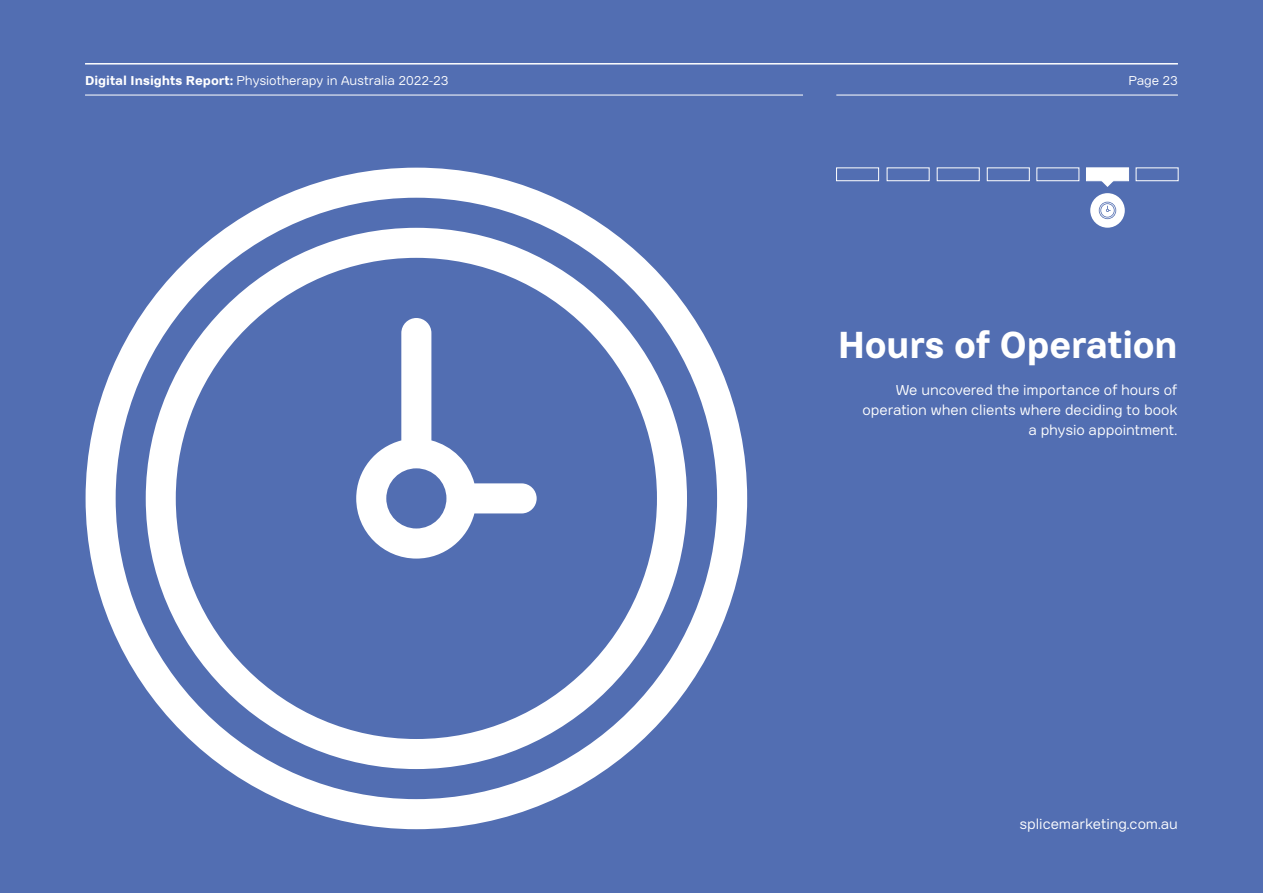
<style>
.page{position:relative;width:1263px;height:893px;background:#526eb2}
.page>*{position:absolute;margin:0;border:0;box-sizing:border-box;transform-origin:0 0}
.t1{font:700 37.5px "Kana Sans";letter-spacing:-.005em;color:#fff;scale:.95 1}
.BC_9_5pt{font:14.25px/20.2px "Kana Sans";letter-spacing:-.005em;color:#fff;text-align:right}
.t2{font:12.75px "Kana Sans";color:#fff}
.s1{font-weight:700}
</style>
<div class="page">
<hr style="left:85px;top:63px;width:1093px;height:2px;background:#fff">
<hr style="left:836px;top:95px;width:342px;height:1px;background:#fff">
<hr style="left:85px;top:95px;width:718px;height:1px;background:#fff">
<svg style="left:86px;top:168px;width:661px;height:661px"></svg>
<div style="left:1090px;top:193px;width:35px;height:35px;background:#fff;border-radius:50%"></div>
<svg style="left:1101px;top:181px;width:13px;height:6px"></svg>
<div style="left:1086px;top:168px;width:43px;height:13px;background:#fff;border:1px solid #fff"></div>
<div style="left:836px;top:168px;width:43px;height:13px;border:1px solid #fff"></div>
<div style="left:987px;top:168px;width:42px;height:13px;border:1px solid #fff"></div>
<div style="left:1037px;top:168px;width:42px;height:13px;border:1px solid #fff"></div>
<div style="left:1136px;top:168px;width:42px;height:13px;border:1px solid #fff"></div>
<div style="left:887px;top:168px;width:42px;height:13px;border:1px solid #fff"></div>
<div style="left:937px;top:168px;width:42px;height:13px;border:1px solid #fff"></div>
<svg style="left:1099px;top:202px;width:17px;height:17px"></svg>
<p class="t2" style="left:85px;top:72px;width:365px"><span class="s1">Digital Insights Report:</span> Physiotherapy in Australia 2022-23</p>
<p class="t2" style="left:1128px;top:72px;width:51px">Page 23</p>
<p class="t1" style="left:838px;top:318px;width:359px">Hours of Operation</p>
<p class="BC_9_5pt" style="left:862px;top:379px;width:316px">We uncovered the importance of hours of operation when clients where deciding to book a physio appointment.</p>
<p class="BC_9_5pt" style="left:1019px;top:813px;width:160px">splicemarketing.com.au</p>
</div>
